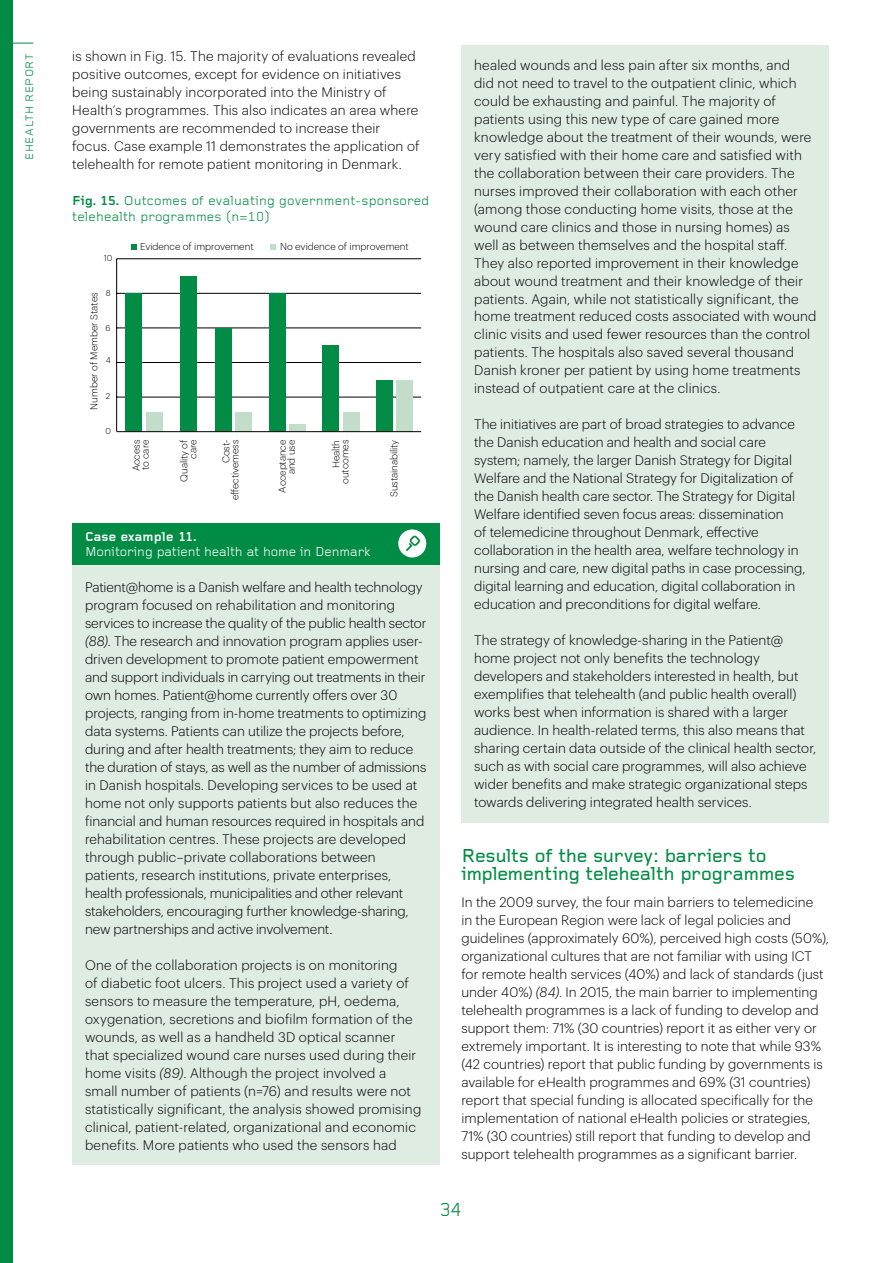
<style>
.page{position:relative;width:893px;height:1263px;background:#fff}
.page>*{position:absolute;margin:0;border:0;box-sizing:border-box;transform-origin:0 0}
.t1{font:500 19.5px/18px "Foundry Gridnik";letter-spacing:-.02em;color:#008c44}
.t2{font:19.5px "Foundry Gridnik";color:#008c44}
.t3{font:300 13.5px/18px "Graphik";letter-spacing:.01em;color:#000}
.t4{font:13.5px/16.5px "Foundry Gridnik";letter-spacing:.01em;color:#008c44}
.t5{font:13.5px "Foundry Gridnik";letter-spacing:-.01em;color:#fff}
.t6{font:700 13.5px "Foundry Gridnik";letter-spacing:.01em;color:#fff}
.t7{font:11.25px "Foundry Gridnik";letter-spacing:.045em;color:#008c44}
.t8{font:300 9.75px/9px "Graphik";letter-spacing:-.01em;color:#000;text-align:right}
.t9{font:300 8.4px "Graphik";color:#000}
.s1{font-weight:700}
.s2{font-style:italic}
</style>
<div class="page">
<svg style="left:13px;top:43px;width:20px;height:1px"></svg>
<div style="left:0;top:0;width:13px;height:1263px;background:#008c44"></div>
<hr style="left:116px;top:259px;width:1px;height:173px;background:#000">
<hr style="left:117px;top:397px;width:304px;height:1px;background:#000">
<hr style="left:117px;top:362px;width:304px;height:1px;background:#000">
<hr style="left:117px;top:328px;width:304px;height:1px;background:#000">
<hr style="left:117px;top:293px;width:304px;height:1px;background:#000">
<hr style="left:117px;top:258px;width:304px;height:1px;background:#000">
<svg style="left:131px;top:244px;width:6px;height:6px"></svg>
<svg style="left:270px;top:244px;width:6px;height:6px"></svg>
<div style="left:146px;top:412px;width:16px;height:20px;background:#c3ddcb"></div>
<div style="left:125px;top:293px;width:17px;height:139px;background:#008c44"></div>
<div style="left:397px;top:380px;width:16px;height:52px;background:#c3ddcb"></div>
<div style="left:376px;top:380px;width:17px;height:52px;background:#008c44"></div>
<div style="left:289px;top:424px;width:17px;height:8px;background:#c3ddcb"></div>
<div style="left:269px;top:293px;width:16px;height:139px;background:#008c44"></div>
<div style="left:236px;top:412px;width:16px;height:20px;background:#c3ddcb"></div>
<div style="left:215px;top:328px;width:17px;height:104px;background:#008c44"></div>
<div style="left:343px;top:412px;width:16px;height:20px;background:#c3ddcb"></div>
<div style="left:323px;top:345px;width:16px;height:87px;background:#008c44"></div>
<div style="left:180px;top:276px;width:17px;height:156px;background:#008c44"></div>
<hr style="left:117px;top:431px;width:304px;height:1px;background:#000">
<div style="left:72px;top:523px;width:368px;height:641px;background:#deece1"></div>
<div style="left:72px;top:523px;width:368px;height:42px;background:#008c44"></div>
<svg style="left:398px;top:529px;width:28px;height:28px"></svg>
<div style="left:461px;top:45px;width:368px;height:777px;background:#deece1"></div>
<p class="t7" style="left:23px;top:160px;width:108px;rotate:-90deg">EHEALTH REPORT</p>
<p class="t3" style="left:72px;top:46px;width:349px">is shown in Fig. 15. The majority of evaluations revealed positive outcomes, except for evidence on initiatives being sustainably incorporated into the Ministry of Health’s programmes. This also indicates an area where governments are recommended to increase their focus. Case example 11 demonstrates the application of telehealth for remote patient monitoring in Denmark.</p>
<p class="t4" style="left:72px;top:192px;width:358px"><span class="s1">Fig. 15.</span> Outcomes of evaluating government-sponsored telehealth programmes (n=10)</p>
<p class="t9" style="left:104px;top:252px;width:10px">10</p>
<p class="t8" style="left:89px;top:410px;width:119px;rotate:-90deg">Number of Member States</p>
<p class="t9" style="left:106px;top:287px;width:6px">8</p>
<p class="t9" style="left:106px;top:321px;width:7px">6</p>
<p class="t9" style="left:106px;top:353px;width:7px">4</p>
<p class="t9" style="left:106px;top:390px;width:6px">2</p>
<p class="t9" style="left:105px;top:425px;width:7px">0</p>
<p class="t8" style="left:140px;top:241px;width:115px">Evidence of improvement</p>
<p class="t8" style="left:280px;top:241px;width:130px">No evidence of improvement</p>
<p class="t8" style="left:179px;top:482px;width:43px;rotate:-90deg">Quality of care</p>
<p class="t8" style="left:131px;top:471px;width:33px;text-align:left;rotate:-90deg">Access to care</p>
<p class="t8" style="left:389px;top:497px;width:59px;rotate:-90deg">Sustainability</p>
<p class="t8" style="left:277px;top:493px;width:54px;rotate:-90deg">Acceptance and use</p>
<p class="t8" style="left:221px;top:500px;width:62px;rotate:-90deg">Cost-<br>e ectivemess</p>
<p class="t8" style="left:331px;top:484px;width:46px;rotate:-90deg">Health outcomes</p>
<p class="t6" style="left:85px;top:529px;width:113px">Case example 11.</p>
<p class="t5" style="left:85px;top:544px;width:287px">Monitoring patient health at home in Denmark</p>
<p class="t3" style="left:85px;top:577px;width:343px">Patient@home is a Danish welfare and health technology program focused on rehabilitation and monitoring services to increase the quality of the public health sector <span class="s2">(88)</span>. The research and innovation program applies user&shy;driven development to promote patient empowerment and support individuals in carrying out treatments in their own homes. Patient@home currently offers over 30 projects, ranging from in-home treatments to optimizing data systems. Patients can utilize the projects before, during and after health treatments; they aim to reduce the duration of stays, as well as the number of admissions in Danish hospitals. Developing services to be used at home not only supports patients but also reduces the financial and human resources required in hospitals and rehabilitation centres. These projects are developed through public–private collaborations between patients, research institutions, private enterprises, health professionals, municipalities and other relevant stakeholders, encouraging further knowledge-sharing, new partnerships and active involvement.</p>
<p class="t3" style="left:85px;top:955px;width:338px">One of the collaboration projects is on monitoring<br>of diabetic foot ulcers. This project used a variety of sensors to measure the temperature, pH, oedema, oxygenation, secretions and biofilm formation of the wounds, as well as a handheld 3D optical scanner that specialized wound care nurses used during their home visits <span class="s2">(89)</span>. Although the project involved a small number of patients (n=76) and results were not statistically significant, the analysis showed promising clinical, patient-related, organizational and economic benefits. More patients who used the sensors had</p>
<p class="t3" style="left:474px;top:55px;width:344px">healed wounds and less pain after six months, and<br>did not need to travel to the outpatient clinic, which could be exhausting and painful. The majority of patients using this new type of care gained more knowledge about the treatment of their wounds, were very satisfied with their home care and satisfied with the collaboration between their care providers. The nurses improved their collaboration with each other (among those conducting home visits, those at the wound care clinics and those in nursing homes) as well as between themselves and the hospital staff.<br>They also reported improvement in their knowledge about wound treatment and their knowledge of their patients. Again, while not statistically significant, the home treatment reduced costs associated with wound clinic visits and used fewer resources than the control patients. The hospitals also saved several thousand Danish kroner per patient by using home treatments instead of outpatient care at the clinics.</p>
<p class="t3" style="left:474px;top:415px;width:333px">The initiatives are part of broad strategies to advance the Danish education and health and social care system; namely, the larger Danish Strategy for Digital Welfare and the National Strategy for Digitalization of the Danish health care sector. The Strategy for Digital Welfare identified seven focus areas: dissemination<br>of telemedicine throughout Denmark, effective collaboration in the health area, welfare technology in nursing and care, new digital paths in case processing, digital learning and education, digital collaboration in education and preconditions for digital welfare.</p>
<p class="t3" style="left:474px;top:630px;width:344px">The strategy of knowledge-sharing in the Patient@ home project not only benefits the technology developers and stakeholders interested in health, but exemplifies that telehealth (and public health overall) works best when information is shared with a larger audience. In health-related terms, this also means that sharing certain data outside of the clinical health sector, such as with social care programmes, will also achieve wider benefits and make strategic organizational steps towards delivering integrated health services.</p>
<h1 class="t1" style="left:461px;top:847px;width:335px">Results of the survey: barriers to implementing telehealth programmes</h1>
<p class="t3" style="left:461px;top:892px;width:369px">In the 2009 survey, the four main barriers to telemedicine<br>in the European Region were lack of legal policies and guidelines (approximately 60%), perceived high costs (50%), organizational cultures that are not familiar with using ICT for remote health services (40%) and lack of standards (just under 40%) <span class="s2">(84)</span>. In 2015, the main barrier to implementing telehealth programmes is a lack of funding to develop and support them: 71% (30 countries) report it as either very or extremely important. It is interesting to note that while 93% (42 countries) report that public funding by governments is available for eHealth programmes and 69% (31 countries) report that special funding is allocated specifically for the implementation of national eHealth policies or strategies, 71% (30 countries) still report that funding to develop and support telehealth programmes as a significant barrier.</p>
<h1 class="t2" style="left:439px;top:1199px;width:24px">34</h1>
</div>
